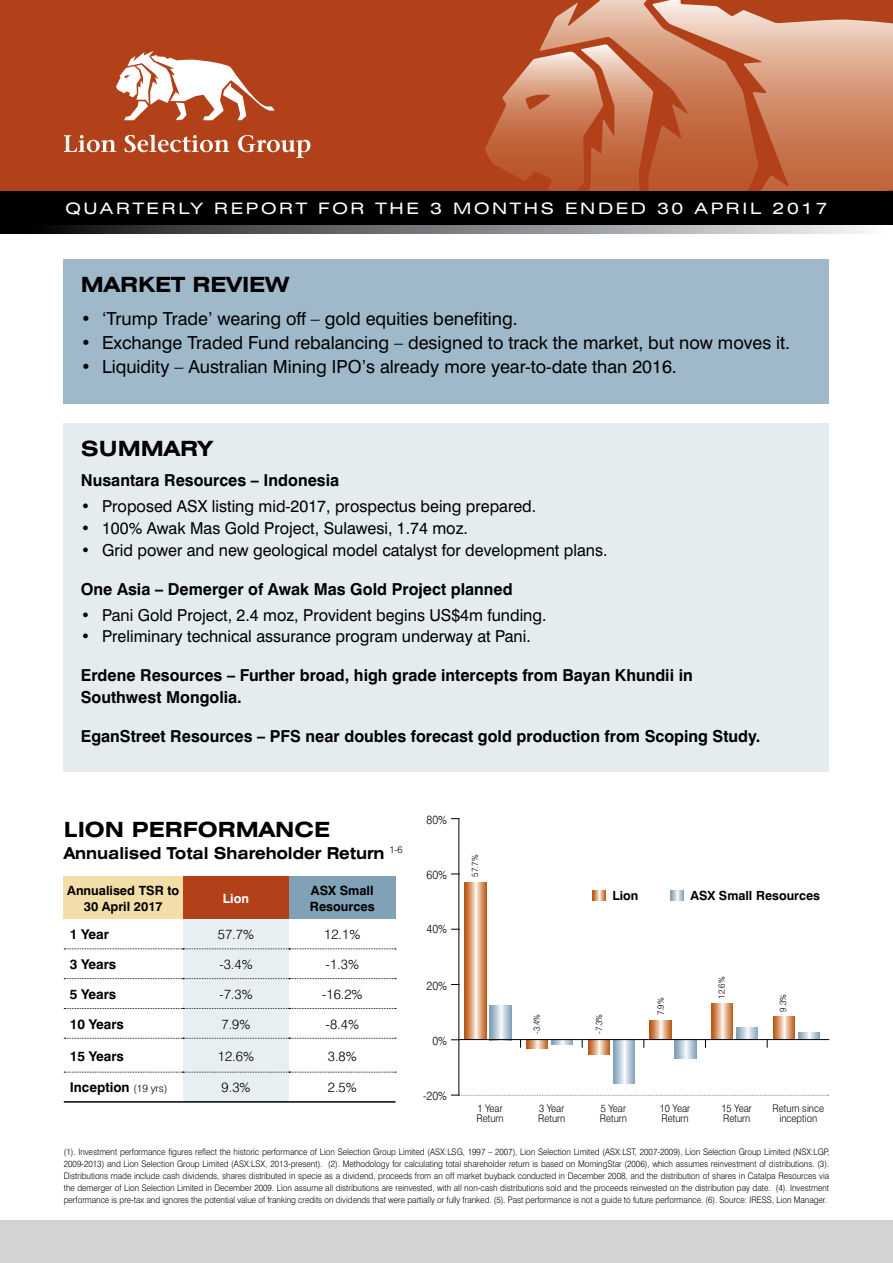
<style>
.page{position:relative;width:893px;height:1263px;background:#fff}
.page>*{position:absolute;margin:0;border:0;box-sizing:border-box;transform-origin:0 0}
.t1{font:700 expanded 21px "Swiss 721 BT";color:#000}
.t2{font:18px "Swiss 721 BT";color:#000}
.t3{font:16.5px "Swiss 721 BT";color:#000}
.t4{font:700 16.5px/21.8px "Swiss 721 BT";color:#000}
.t5{font:700 expanded 16.5px "Swiss 721 BT";color:#000;scale:.9 1}
.t6{font:expanded 15.75px "Swiss 721 BT";letter-spacing:.15em;color:#fff;scale:1.12 1}
.t7{font:300 13.5px "Swiss 721 BT";color:#000}
.t8{font:700 13.5px "Swiss 721 BT";color:#000}
.t9{font:700 12.75px/15.3px "Swiss 721 BT";color:#000;text-align:center}
.t10{font:700 12.75px "Swiss 721 BT";color:#fff}
.t11{font:700 12.6px "Swiss 721 BT";color:#000}
.t12{font:300 12px "Swiss 721 BT";color:#000;scale:.91 1}
.t13{font:300 10.5px/10.5px "Swiss 721 BT";color:#000;scale:.91 1}
.t14{font:300 9px/12px "Swiss 721 BT";color:#000;text-align:justify;scale:.92 1}
.t15{font:300 9px "Swiss 721 BT";color:#000;scale:.91 1}
.s1{font-weight:300;font-size:10.5px}
</style>
<div class="page">
<div style="left:0;top:0;width:893px;height:217px;background:#b2411a"></div>
<svg style="left:485px;top:58px;width:54px;height:123px"></svg>
<svg style="left:539px;top:0;width:113px;height:191px"></svg>
<svg style="left:652px;top:0;width:241px;height:191px"></svg>
<div style="left:0;top:191px;width:893px;height:34px;background:#000"></div>
<svg style="left:0;top:225px;width:864px;height:9px;background:#78797b"></svg>
<div style="left:0;top:1220px;width:893px;height:43px;background:#d1d3d4"></div>
<svg style="left:116px;top:51px;width:159px;height:69px"></svg>
<svg style="left:64px;top:135px;width:52px;height:17px"></svg>
<svg style="left:125px;top:134px;width:104px;height:19px"></svg>
<svg style="left:238px;top:135px;width:72px;height:23px"></svg>
<div style="left:64px;top:876px;width:119px;height:43px;background:#f3dea9"></div>
<div style="left:183px;top:876px;width:106px;height:43px;background:#b2411a"></div>
<div style="left:289px;top:876px;width:106px;height:43px;background:#80a1b6"></div>
<svg style="left:64px;top:919px;width:332px;height:183px"></svg>
<hr style="left:64px;top:1101px;width:119px;height:2px;background:#000">
<hr style="left:289px;top:1101px;width:106px;height:2px;background:#000">
<hr style="left:183px;top:1101px;width:106px;height:2px;background:#000">
<svg style="left:490px;top:1005px;width:21px;height:34px"></svg>
<svg style="left:551px;top:1040px;width:22px;height:4px"></svg>
<svg style="left:613px;top:1040px;width:21px;height:43px"></svg>
<svg style="left:675px;top:1040px;width:21px;height:19px"></svg>
<svg style="left:736px;top:1028px;width:22px;height:11px"></svg>
<svg style="left:798px;top:1032px;width:21px;height:7px"></svg>
<hr style="left:458px;top:818px;width:1px;height:277px;background:#000">
<svg style="left:465px;top:882px;width:21px;height:157px;background:#dba27a"></svg>
<svg style="left:526px;top:1040px;width:22px;height:9px"></svg>
<svg style="left:588px;top:1040px;width:21px;height:14px"></svg>
<svg style="left:650px;top:1020px;width:21px;height:19px"></svg>
<svg style="left:711px;top:1004px;width:22px;height:35px"></svg>
<svg style="left:773px;top:1016px;width:21px;height:23px"></svg>
<svg style="left:592px;top:890px;width:13px;height:10px"></svg>
<svg style="left:670px;top:890px;width:13px;height:10px"></svg>
<hr style="left:459px;top:1039px;width:370px;height:1px;background:#000">
<svg style="left:451px;top:1095px;width:378px;height:1px"></svg>
<div style="left:64px;top:423px;width:765px;height:349px;background:#e4ecf0"></div>
<div style="left:64px;top:259px;width:765px;height:145px;background:#a0b9ca"></div>
<h3 class="t6" style="left:65px;top:199px;width:682px">QUARTERLY REPORT FOR THE 3 MONTHS ENDED 30 APRIL 2017</h3>
<h1 class="t1" style="left:81px;top:272px;width:210px">MAR KET R EVIEW</h1>
<h2 class="t2" style="left:81px;top:308px;width:438px">• ‘Trump Trade’ wearing off – gold equities benefiting.</h2>
<h2 class="t2" style="left:81px;top:332px;width:711px">• Exchange Traded Fund rebalancing – designed to track the market, but now moves it.</h2>
<h2 class="t2" style="left:81px;top:356px;width:597px">• Liquidity – Australian Mining IPO’s already more year-to-date than 2016.</h2>
<h1 class="t1" style="left:81px;top:436px;width:133px">SUMMARY</h1>
<h3 class="t4" style="left:81px;top:469px;width:260px">Nusantara Resources – Indonesia</h3>
<h3 class="t3" style="left:81px;top:496px;width:457px">• Proposed ASX listing mid-2017, prospectus being prepared.</h3>
<h3 class="t3" style="left:81px;top:518px;width:389px">• 100% Awak Mas Gold Project, Sulawesi, 1.74 moz.</h3>
<h3 class="t3" style="left:81px;top:540px;width:528px">• Grid power and new geological model catalyst for development plans.</h3>
<h3 class="t4" style="left:81px;top:578px;width:433px">One Asia – Demerger of Awak Mas Gold Project planned</h3>
<h3 class="t3" style="left:81px;top:605px;width:467px">• Pani Gold Project, 2.4 moz, Provident begins US$4m funding.</h3>
<h3 class="t3" style="left:81px;top:626px;width:452px">• Preliminary technical assurance program underway at Pani.</h3>
<h3 class="t4" style="left:81px;top:664px;width:613px">Erdene Resources – Further broad, high grade intercepts from Bayan Khundii in<br>Southwest Mongolia.</h3>
<h3 class="t4" style="left:81px;top:725px;width:681px">EganStreet Resources – Pfs near doubles forecast gold production from Scoping Study.</h3>
<h1 class="t1" style="left:64px;top:816px;width:268px">LION PERFORMANCE</h1>
<h3 class="t5" style="left:64px;top:843px;width:378px">ANNUALISED TOTAL SHAREHOLDER RETURN <sup>1-6</sup></h3>
<h3 class="t9" style="left:67px;top:883px;width:114px">Annualised TSR to<br>30 April 2017</h3>
<h3 class="t10" style="left:223px;top:891px;width:28px">Lion</h3>
<h3 class="t9" style="left:310px;top:883px;width:66px;text-align:left">ASX Small<br>Resources</h3>
<h3 class="t8" style="left:70px;top:926px;width:41px">1 Year</h3>
<h3 class="t7" style="left:218px;top:926px;width:38px">57.7%</h3>
<h3 class="t7" style="left:324px;top:926px;width:38px">12.1%</h3>
<h3 class="t8" style="left:70px;top:956px;width:48px">3 Years</h3>
<h3 class="t7" style="left:219px;top:956px;width:35px">-3.4%</h3>
<h3 class="t7" style="left:326px;top:956px;width:35px">-1.3%</h3>
<h3 class="t8" style="left:70px;top:986px;width:48px">5 Years</h3>
<h3 class="t7" style="left:219px;top:986px;width:35px">-7.3%</h3>
<h3 class="t7" style="left:322px;top:986px;width:42px">-16.2%</h3>
<h3 class="t8" style="left:70px;top:1016px;width:56px">10 Years</h3>
<h3 class="t7" style="left:222px;top:1016px;width:30px">7.9%</h3>
<h3 class="t7" style="left:326px;top:1016px;width:35px">-8.4%</h3>
<h3 class="t8" style="left:70px;top:1047px;width:56px">15 Years</h3>
<h3 class="t7" style="left:218px;top:1047px;width:38px">12.6%</h3>
<h3 class="t7" style="left:328px;top:1047px;width:30px">3.8%</h3>
<h3 class="t8" style="left:70px;top:1079px;width:99px">Inception <span class="s1">(19 yrs)</span></h3>
<h3 class="t7" style="left:222px;top:1079px;width:30px">9.3%</h3>
<h3 class="t7" style="left:328px;top:1079px;width:30px">2.5%</h3>
<h3 class="t12" style="left:427px;top:812px;width:24px">80%</h3>
<h3 class="t12" style="left:427px;top:867px;width:24px">60%</h3>
<h3 class="t12" style="left:427px;top:921px;width:24px">40%</h3>
<h3 class="t12" style="left:427px;top:978px;width:24px">20%</h3>
<h3 class="t12" style="left:432px;top:1033px;width:18px">0%</h3>
<h3 class="t12" style="left:423px;top:1088px;width:28px">-20%</h3>
<p class="t15" style="left:469px;top:877px;width:26px;rotate:-90deg">57.7%</p>
<h3 class="t11" style="left:612px;top:888px;width:27px">Lion</h3>
<h3 class="t11" style="left:690px;top:888px;width:131px">ASX Small Resources</h3>
<p class="t15" style="left:531px;top:1034px;width:24px;rotate:-90deg">-3.4%</p>
<p class="t15" style="left:594px;top:1034px;width:24px;rotate:-90deg">-7.3%</p>
<p class="t15" style="left:655px;top:1015px;width:21px;rotate:-90deg">7.9%</p>
<p class="t15" style="left:716px;top:998px;width:26px;rotate:-90deg">12.6%</p>
<p class="t15" style="left:777px;top:1011px;width:21px;rotate:-90deg">9.3%</p>
<p class="t13" style="left:476px;top:1103px;width:31px">1 Year<br>Return</p>
<p class="t13" style="left:538px;top:1103px;width:31px">3 Year<br>Return</p>
<p class="t13" style="left:600px;top:1103px;width:31px">5 Year<br>Return</p>
<p class="t13" style="left:660px;top:1103px;width:35px">10 Year<br>Return</p>
<p class="t13" style="left:721px;top:1103px;width:35px">15 Year<br>Return</p>
<p class="t13" style="left:773px;top:1103px;width:58px;text-align:center">Return since inception</p>
<p class="t14" style="left:64px;top:1146px;width:833px">(1). Investment performance figures reflect the historic performance of Lion Selection Group Limited (ASX:LSG, 1997 – 2007), Lion Selection Limited (ASX:LST, 2007-2009), Lion Selection Group Limited (NSX:LGP, 2009-2013) and Lion Selection Group Limited (ASX:LSX, 2013-present). (2). Methodology for calculating total shareholder return is based on MorningStar (2006), which assumes reinvestment of distributions. (3).<br>Distributions made include cash dividends, shares distributed in specie as a dividend, proceeds from an off market buyback conducted in December 2008, and the distribution of shares in Catalpa Resources via the demerger of Lion Selection Limited in December 2009. Lion assume all distributions are reinvested, with all non-cash distributions sold and the proceeds reinvested on the distribution pay date. (4). Investment performance is pre-tax and ignores the potential value of franking credits on dividends that were partially or fully franked. (5). Past performance is not a guide to future performance. (6). Source: IRESS, Lion Manager.</p>
</div>
